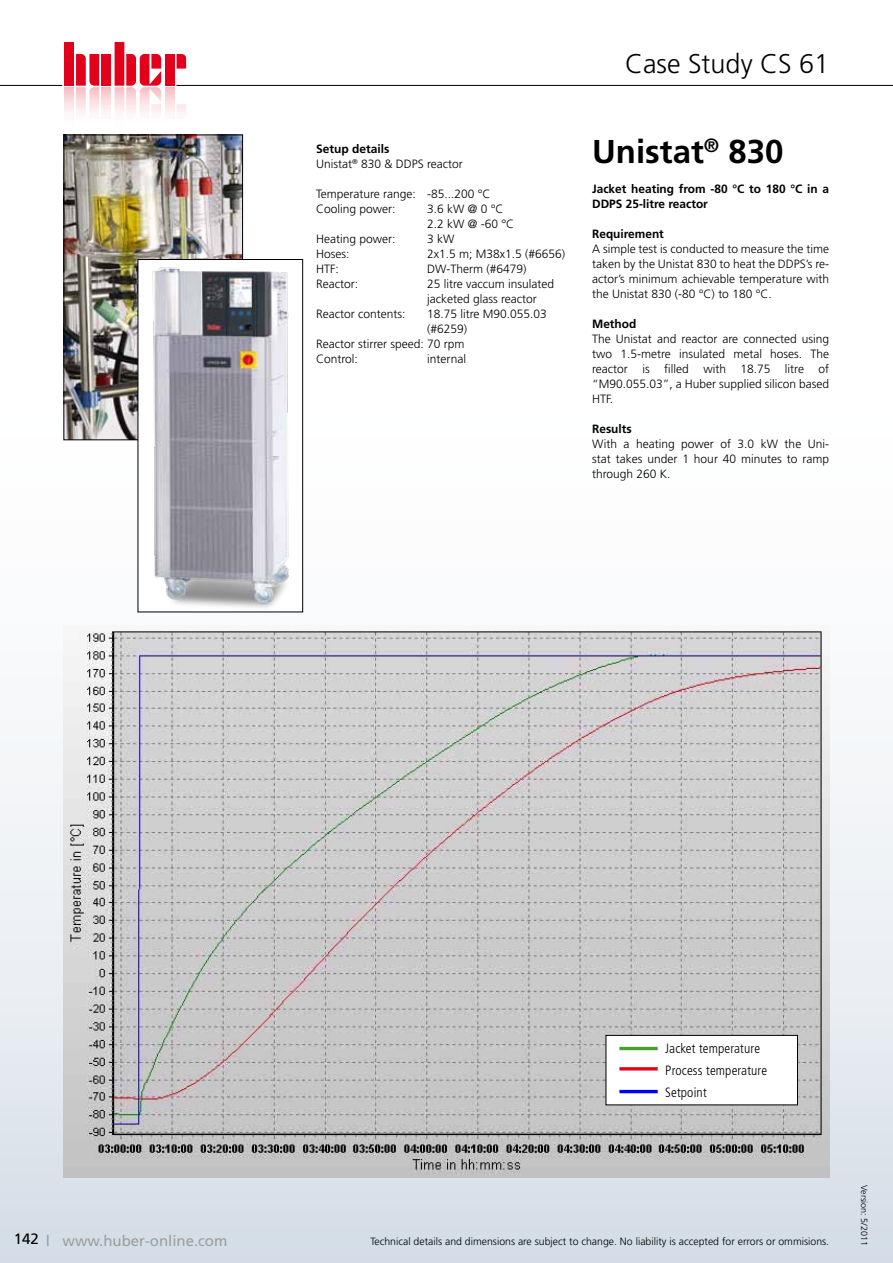
<style>
.page{position:relative;width:893px;height:1263px;background:#fff}
.page>*{position:absolute;margin:0;border:0;box-sizing:border-box;transform-origin:0 0}
.t1{font:700 33px "Frutiger LT Std";color:#000}
.t2{font:300 27px "Frutiger LT Std";color:#000}
.t3{font:15px "Frutiger LT Std";color:#9c9e9f}
.t4{font:300 condensed 13.5px/21.9px "Frutiger LT Std";letter-spacing:.01em;color:#000}
.t5{font:300 12px/15px "Frutiger LT Std";color:#000}
.t6{font:700 12px/15px "Frutiger LT Std";color:#000}
.t7{font:300 10.5px "Frutiger LT Std";color:#000}
.t8{font:300 9px "Frutiger LT Std";color:#000}
.s1{font-weight:700}
.s2{color:#000}
</style>
<div class="page">
<img style="left:0;top:264px;width:893px;height:999px">
<hr style="left:0;top:85px;width:893px;height:1px;background:#000">
<svg style="left:62px;top:42px;width:124px;height:71px"></svg>
<img style="left:66px;top:137px;width:175px;height:301px">
<div style="left:64px;top:135px;width:179px;height:305px;border:1px solid #000"></div>
<img style="left:140px;top:261px;width:161px;height:349px">
<div style="left:138px;top:259px;width:165px;height:353px;border:1px solid #000"></div>
<img style="left:64px;top:626px;width:765px;height:552px">
<div style="left:606px;top:1035px;width:191px;height:70px;background:#fff"></div>
<div style="left:606px;top:1035px;width:192px;height:70px;border:1px solid #000"></div>
<hr style="left:619px;top:1047px;width:39px;height:3px;background:#44a12b">
<hr style="left:619px;top:1067px;width:39px;height:3px;background:#e2001a">
<hr style="left:619px;top:1090px;width:39px;height:3px;background:#00f">
<p class="t5" style="left:316px;top:142px;width:148px"><span class="s1">Setup details<br></span>Unistat<sup>®</sup> 830 &amp; DDPS reactor</p>
<p class="t5" style="left:316px;top:187px;width:176px">Temperature range: -85...200 °C<br>Cooling power:</p>
<p class="t5" style="left:427px;top:202px;width:89px">3.6 kW @ 0 °C<br>2.2 kW @ -60 °C</p>
<p class="t5" style="left:316px;top:232px;width:81px">Heating power:</p>
<p class="t5" style="left:427px;top:232px;width:29px">3 kW</p>
<p class="t5" style="left:316px;top:247px;width:35px">Hoses:</p>
<p class="t5" style="left:427px;top:247px;width:140px">2x1.5 m; M38x1.5 (#6656)</p>
<p class="t5" style="left:316px;top:262px;width:24px">HTF:</p>
<p class="t5" style="left:427px;top:262px;width:101px">DW-Therm (#6479)</p>
<p class="t5" style="left:316px;top:277px;width:43px">Reactor:</p>
<p class="t5" style="left:427px;top:277px;width:129px">25 litre vaccum insulated jacketed glass reactor</p>
<p class="t5" style="left:316px;top:307px;width:91px">Reactor contents:</p>
<p class="t5" style="left:427px;top:307px;width:121px">18.75 litre M90.055.03</p>
<p class="t5" style="left:427px;top:322px;width:42px">(#6259)</p>
<p class="t5" style="left:316px;top:337px;width:150px">Reactor stirrer speed: 70 rpm</p>
<p class="t5" style="left:316px;top:352px;width:43px">Control:</p>
<p class="t5" style="left:427px;top:352px;width:40px">internal</p>
<h2 class="t2" style="left:625px;top:49px;width:206px">Case Study CS 61</h2>
<h1 class="t1" style="left:592px;top:133px;width:193px">Unistat<sup>®</sup> 830</h1>
<p class="t6" style="left:592px;top:182px;width:239px">Jacket heating from -80 °C to 180 °C in a<br>DDPS 25-litre reactor</p>
<p class="t6" style="left:592px;top:227px;width:73px">Requirement</p>
<p class="t5" style="left:592px;top:242px;width:239px;text-align:justify">A simple test is conducted to measure the time taken by the Unistat 830 to heat the DDPS’s re&shy;actor’s minimum achievable temperature with the Unistat 830 (-80 °C) to 180 °C.</p>
<p class="t6" style="left:592px;top:317px;width:46px">Method</p>
<p class="t5" style="left:592px;top:332px;width:239px;text-align:justify">The Unistat and reactor are connected using two 1.5-metre insulated metal hoses. The reactor is filled with 18.75 litre of “M90.055.03”, a Huber supplied silicon based HTF.</p>
<p class="t6" style="left:592px;top:422px;width:41px">Results</p>
<p class="t5" style="left:592px;top:437px;width:239px;text-align:justify">With a heating power of 3.0 kW the Uni&shy;stat takes under 1 hour 40 minutes to ramp through 260 K.</p>
<p class="t4" style="left:665px;top:1037px;width:103px">Jacket temperature<br>Process temperature<br>Setpoint</p>
<p class="t3" style="left:14px;top:1231px;width:215px"><span class="s2">142</span> l www.huber-online.com</p>
<p class="t7" style="left:370px;top:1236px;width:460px">Technical details and dimensions are subject to change. No liability is accepted for errors or ommisions.</p>
<p class="t8" style="left:869px;top:1185px;width:62px;rotate:90deg">Version: 5/2011</p>
</div>
